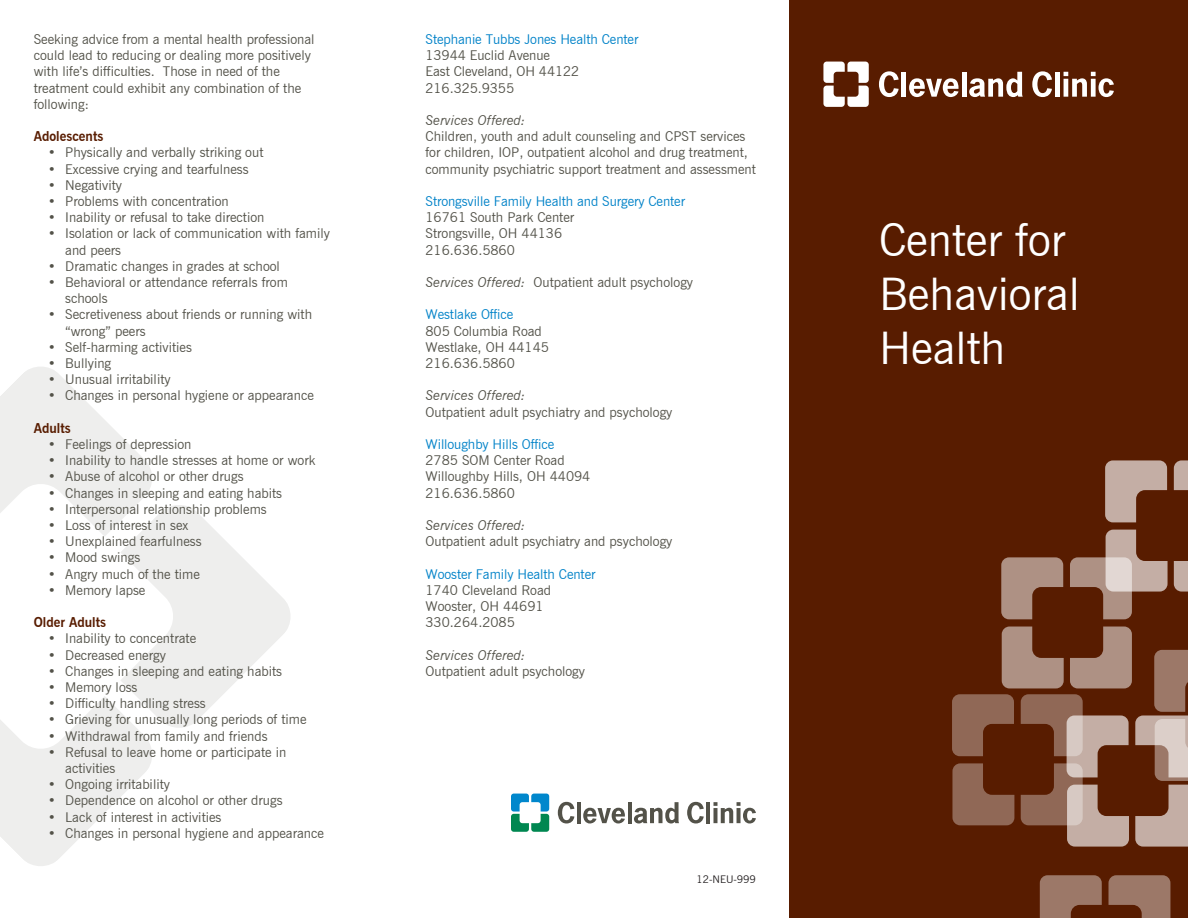
<style>
.page{position:relative;width:1188px;height:918px;background:#fff}
.page>*{position:absolute;margin:0;border:0;box-sizing:border-box;transform-origin:0 0}
.t1{font:45px/54px "News Gothic BT";color:#fff}
.t2{font:13.5px/16.2px "News Gothic BT";color:#535249}
.t3{font:13.5px "News Gothic BT";letter-spacing:-.005em;color:#0082c8}
.t4{font:italic 13.5px "News Gothic BT";color:#535249}
.t5{font:700 13.5px "News Gothic BT";color:#581c00}
.t6{font:10.5px "News Gothic BT";color:#231f20}
.s1{font-style:italic}
</style>
<div class="page">
<svg style="left:0;top:367px;width:152px;height:135px;fill:#eeeeed"></svg>
<svg style="left:0;top:502px;width:290px;height:364px"></svg>
<div style="left:790px;top:0;width:398px;height:918px;background:#581c00"></div>
<svg style="left:823px;top:62px;width:46px;height:45px"></svg>
<svg style="left:879px;top:71px;width:20px;height:26px"></svg>
<div style="left:901px;top:72px;width:5px;height:25px;background:#fff"></div>
<svg style="left:909px;top:78px;width:50px;height:19px"></svg>
<hr style="left:962px;top:72px;width:4px;height:25px;background:#fff">
<svg style="left:1032px;top:71px;width:20px;height:26px"></svg>
<div style="left:1055px;top:72px;width:5px;height:25px;background:#fff"></div>
<svg style="left:1064px;top:72px;width:50px;height:25px"></svg>
<svg style="left:969px;top:72px;width:54px;height:25px"></svg>
<svg style="left:511px;top:794px;width:38px;height:38px"></svg>
<svg style="left:558px;top:802px;width:16px;height:21px"></svg>
<hr style="left:577px;top:802px;width:4px;height:21px;background:#535249">
<svg style="left:583px;top:808px;width:42px;height:15px"></svg>
<hr style="left:628px;top:802px;width:4px;height:21px;background:#535249">
<svg style="left:687px;top:802px;width:17px;height:21px"></svg>
<hr style="left:706px;top:802px;width:4px;height:21px;background:#535249">
<svg style="left:713px;top:802px;width:43px;height:21px"></svg>
<svg style="left:634px;top:802px;width:45px;height:21px"></svg>
<svg style="left:952px;top:460px;width:236px;height:387px"></svg>
<svg style="left:1040px;top:875px;width:130px;height:43px"></svg>
<p class="t2" style="left:34px;top:31px;width:282px">Seeking advice from a mental health professional could lead to reducing or dealing more positively with life’s difficulties. Those in need of the treatment could exhibit any combination of the following:</p>
<p class="t5" style="left:34px;top:128px;width:71px">Adolescents</p>
<p class="t2" style="left:49px;top:144px;width:216px">• Physically and verbally striking out</p>
<p class="t2" style="left:49px;top:161px;width:201px">• Excessive crying and tearfulness</p>
<p class="t2" style="left:49px;top:177px;width:75px">• Negativity</p>
<p class="t2" style="left:49px;top:193px;width:182px">• Problems with concentration</p>
<p class="t2" style="left:49px;top:209px;width:217px">• Inability or refusal to take direction</p>
<p class="t2" style="left:65px;top:225px;width:266px;text-indent:-16px">• Isolation or lack of communication with family and peers</p>
<p class="t2" style="left:49px;top:258px;width:233px">• Dramatic changes in grades at school</p>
<p class="t2" style="left:65px;top:274px;width:224px;text-indent:-16px">• Behavioral or attendance referrals from schools</p>
<p class="t2" style="left:65px;top:306px;width:248px;text-indent:-16px">• Secretiveness about friends or running with “wrong” peers</p>
<p class="t2" style="left:49px;top:339px;width:145px">• Self-harming activities</p>
<p class="t2" style="left:49px;top:355px;width:64px">• Bullying</p>
<p class="t2" style="left:49px;top:371px;width:123px">• Unusual irritability</p>
<p class="t2" style="left:49px;top:387px;width:267px">• Changes in personal hygiene or appearance</p>
<p class="t5" style="left:34px;top:420px;width:38px">Adults</p>
<p class="t2" style="left:49px;top:436px;width:144px">• Feelings of depression</p>
<p class="t2" style="left:49px;top:452px;width:268px">• Inability to handle stresses at home or work</p>
<p class="t2" style="left:49px;top:468px;width:196px">• Abuse of alcohol or other drugs</p>
<p class="t2" style="left:49px;top:485px;width:235px">• Changes in sleeping and eating habits</p>
<p class="t2" style="left:49px;top:501px;width:220px">• Interpersonal relationship problems</p>
<p class="t2" style="left:49px;top:517px;width:141px">• Loss of interest in sex</p>
<p class="t2" style="left:49px;top:533px;width:154px">• Unexplained fearfulness</p>
<p class="t2" style="left:49px;top:549px;width:93px">• Mood swings</p>
<p class="t2" style="left:49px;top:566px;width:153px">• Angry much of the time</p>
<p class="t2" style="left:49px;top:582px;width:98px">• Memory lapse</p>
<p class="t5" style="left:34px;top:614px;width:74px">Older Adults</p>
<p class="t2" style="left:49px;top:630px;width:149px">• Inability to concentrate</p>
<p class="t2" style="left:49px;top:647px;width:119px">• Decreased energy</p>
<p class="t2" style="left:49px;top:663px;width:235px">• Changes in sleeping and eating habits</p>
<p class="t2" style="left:49px;top:679px;width:90px">• Memory loss</p>
<p class="t2" style="left:49px;top:695px;width:159px">• Difficulty handling stress</p>
<p class="t2" style="left:49px;top:711px;width:259px">• Grieving for unusually long periods of time</p>
<p class="t2" style="left:49px;top:728px;width:220px">• Withdrawal from family and friends</p>
<p class="t2" style="left:65px;top:744px;width:223px;text-indent:-16px">• Refusal to leave home or participate in activities</p>
<p class="t2" style="left:49px;top:776px;width:123px">• Ongoing irritability</p>
<p class="t2" style="left:49px;top:792px;width:235px">• Dependence on alcohol or other drugs</p>
<p class="t2" style="left:49px;top:809px;width:174px">• Lack of interest in activities</p>
<p class="t2" style="left:49px;top:825px;width:277px">• Changes in personal hygiene and appearance</p>
<p class="t3" style="left:426px;top:31px;width:214px">Stephanie Tubbs Jones Health Center</p>
<p class="t2" style="left:426px;top:47px;width:155px">13944 Euclid Avenue<br>East Cleveland, OH 44122<br>216.325.9355</p>
<p class="t4" style="left:426px;top:112px;width:101px">Services Offered:</p>
<p class="t2" style="left:426px;top:128px;width:332px">Children, youth and adult counseling and CPST services for children, IOP, outpatient alcohol and drug treatment, community psychiatric support treatment and assessment</p>
<p class="t3" style="left:426px;top:193px;width:261px">Strongsville Family Health and Surgery Center</p>
<p class="t2" style="left:426px;top:209px;width:150px">16761 South Park Center<br>Strongsville, OH 44136<br>216.636.5860</p>
<p class="t2" style="left:426px;top:274px;width:269px"><span class="s1">Services Offered:</span> Outpatient adult psychology</p>
<p class="t3" style="left:426px;top:306px;width:89px">Westlake Office</p>
<p class="t2" style="left:426px;top:323px;width:125px">805 Columbia Road<br>Westlake, OH 44145<br>216.636.5860</p>
<p class="t4" style="left:426px;top:387px;width:101px">Services Offered:</p>
<p class="t2" style="left:426px;top:404px;width:248px">Outpatient adult psychiatry and psychology</p>
<p class="t3" style="left:426px;top:436px;width:130px">Willoughby Hills Office</p>
<p class="t2" style="left:426px;top:452px;width:166px">2785 SOM Center Road<br>Willoughby Hills, OH 44094<br>216.636.5860</p>
<p class="t4" style="left:426px;top:517px;width:101px">Services Offered:</p>
<p class="t2" style="left:426px;top:533px;width:248px">Outpatient adult psychiatry and psychology</p>
<p class="t3" style="left:426px;top:566px;width:172px">Wooster Family Health Center</p>
<p class="t2" style="left:426px;top:582px;width:127px">1740 Cleveland Road<br>Wooster, OH 44691<br>330.264.2085</p>
<p class="t4" style="left:426px;top:647px;width:101px">Services Offered:</p>
<p class="t2" style="left:426px;top:663px;width:161px">Outpatient adult psychology</p>
<p class="t6" style="left:696px;top:873px;width:61px">12-NEU-999</p>
<h1 class="t1" style="left:879px;top:212px;width:202px">Center for<br>Behavioral<br>Health</h1>
</div>
